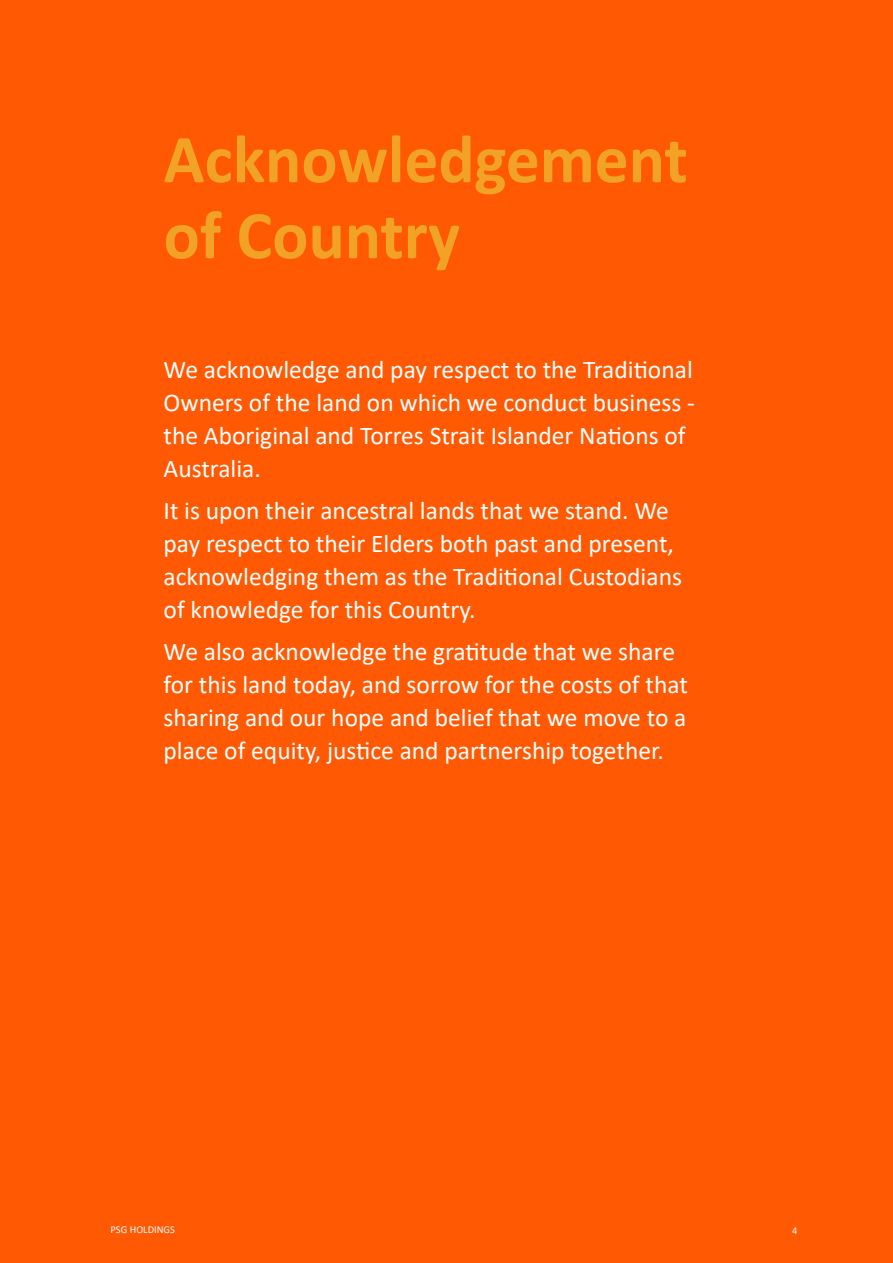
<style>
.page{position:relative;width:893px;height:1263px;background:#ff5903}
.page>*{position:absolute;margin:0;border:0;box-sizing:border-box;transform-origin:0 0}
.t1{font:700 68.85px/76.1px "Calibri";color:#f2a325}
.t2{font:25.5px/33px "Calibri";color:#fff}
.t3{font:10.5px "Calibri";color:#fff}
</style>
<div class="page">
<h1 class="t1" style="left:164px;top:120px;width:526px">Acknowledgement of Country</h1>
<p class="t2" style="left:164px;top:353px;width:533px">We acknowledge and pay respect to the Traditional Owners of the land on which we conduct business - the Aboriginal and Torres Strait Islander Nations of Australia.</p>
<p class="t2" style="left:164px;top:493px;width:520px">It is upon their ancestral lands that we stand. We pay respect to their Elders both past and present, acknowledging them as the Traditional Custodians of knowledge for this Country.</p>
<p class="t2" style="left:164px;top:634px;width:526px">We also acknowledge the gratitude that we share for this land today, and sorrow for the costs of that sharing and our hope and belief that we move to a place of equity, justice and partnership together.</p>
<p class="t3" style="left:111px;top:1222px;width:66px">PSG HOLDINGS</p>
<p class="t3" style="left:792px;top:1223px;width:7px">4</p>
</div>
